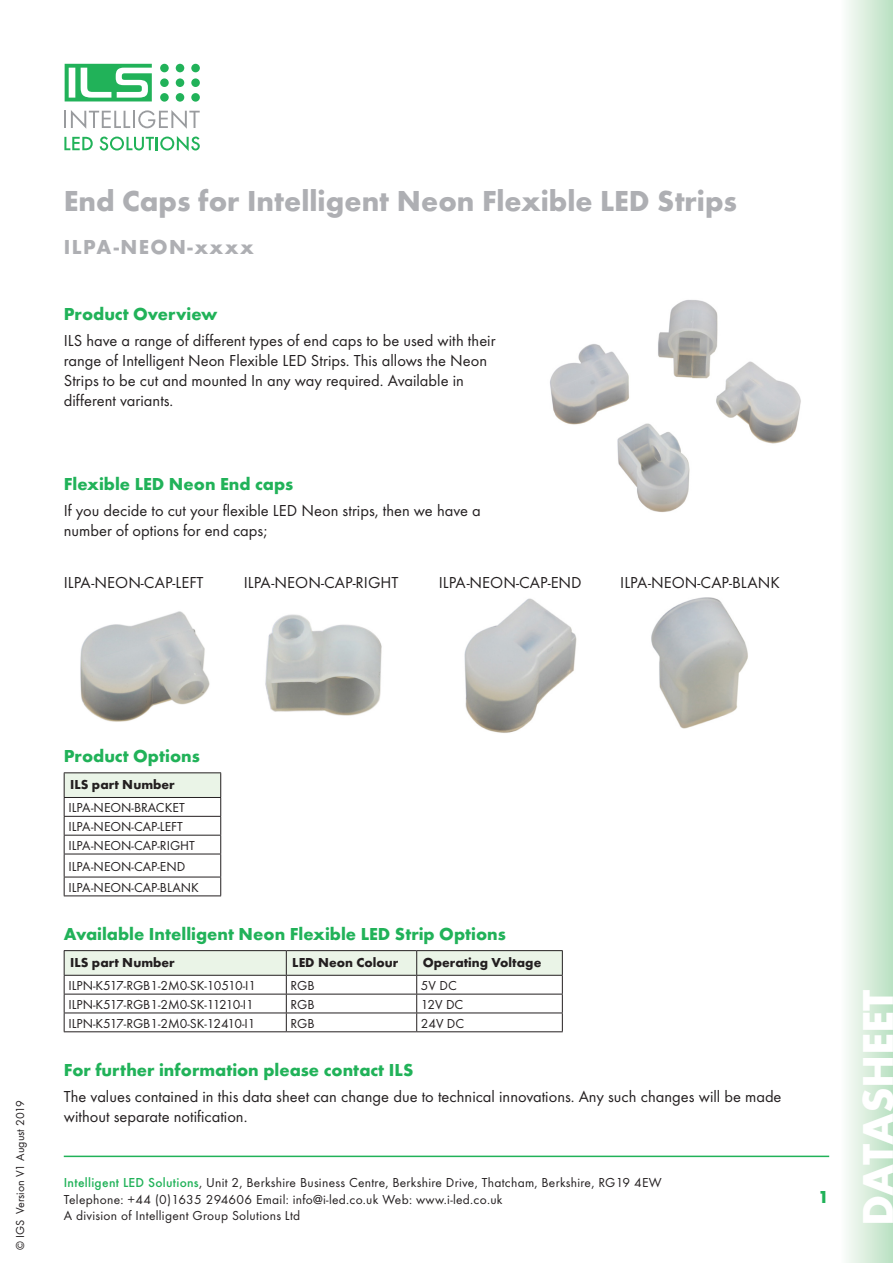
<style>
.page{position:relative;width:893px;height:1263px;background:#fff}
.page>*{position:absolute;margin:0;border:0;box-sizing:border-box;transform-origin:0 0}
.t1{font:700 45px "Futura T";color:#fff}
.t2{font:700 30px "Futura T";color:#aeafb3}
.t3{font:700 21px "Futura T";letter-spacing:.07em;color:#aeafb3}
.Bodytext{font:700 18px "Futura T";color:#21b259}
.Bodytext-2{font:16.5px/19.8px "Futura T";color:#231f20}
.t4{font:13.5px/16.2px "Futura T";letter-spacing:.005em;color:#231f20}
.t5{font:700 13.5px "Futura T";color:#231f20}
.t6{font:12px "Futura T";color:#231f20}
.s1{font-weight:500;color:#21b259}
</style>
<div class="page">
<svg style="left:64px;top:110px;width:136px;height:19px"></svg>
<div style="left:160px;top:64px;width:9px;height:8px;background:#21b259;border-radius:50%"></div>
<div style="left:176px;top:64px;width:8px;height:8px;background:#21b259;border-radius:50%"></div>
<div style="left:191px;top:64px;width:9px;height:8px;background:#21b259;border-radius:50%"></div>
<div style="left:160px;top:78px;width:9px;height:9px;background:#21b259;border-radius:50%"></div>
<div style="left:176px;top:78px;width:8px;height:9px;background:#21b259;border-radius:50%"></div>
<div style="left:191px;top:78px;width:9px;height:9px;background:#21b259;border-radius:50%"></div>
<div style="left:160px;top:93px;width:9px;height:9px;background:#21b259;border-radius:50%"></div>
<div style="left:176px;top:93px;width:8px;height:9px;background:#21b259;border-radius:50%"></div>
<div style="left:191px;top:93px;width:9px;height:9px;background:#21b259;border-radius:50%"></div>
<svg style="left:65px;top:64px;width:87px;height:37px"></svg>
<svg style="left:64px;top:137px;width:29px;height:13px"></svg>
<svg style="left:100px;top:136px;width:100px;height:15px"></svg>
<hr style="left:64px;top:1155px;width:765px;height:2px;background:#21b259">
<div style="left:840px;top:0;width:53px;height:1263px;background:linear-gradient(to right,#fdfdfc,#b9e0c1)"></div>
<img style="left:55px;top:1155px;width:774px;height:1px">
<img style="left:80px;top:611px;width:130px;height:111px">
<img style="left:265px;top:614px;width:117px;height:102px">
<img style="left:464px;top:598px;width:113px;height:135px">
<img style="left:651px;top:598px;width:97px;height:131px">
<div style="left:64px;top:773px;width:157px;height:24px;background:#eaf4e7"></div>
<hr style="left:64px;top:816px;width:157px;height:1px;background:#231f20">
<hr style="left:64px;top:835px;width:157px;height:1px;background:#231f20">
<hr style="left:64px;top:854px;width:157px;height:1px;background:#231f20">
<hr style="left:64px;top:877px;width:157px;height:1px;background:#231f20">
<svg style="left:220px;top:773px;width:1px;height:122px"></svg>
<hr style="left:64px;top:895px;width:157px;height:1px;background:#231f20">
<hr style="left:64px;top:772px;width:157px;height:1px;background:#231f20">
<svg style="left:64px;top:773px;width:1px;height:122px"></svg>
<hr style="left:64px;top:797px;width:157px;height:1px;background:#231f20">
<hr style="left:64px;top:1031px;width:222px;height:1px;background:#231f20">
<hr style="left:286px;top:1031px;width:131px;height:1px;background:#231f20">
<hr style="left:417px;top:1031px;width:146px;height:1px;background:#231f20">
<hr style="left:64px;top:950px;width:222px;height:1px;background:#231f20">
<svg style="left:64px;top:951px;width:499px;height:80px"></svg>
<hr style="left:286px;top:950px;width:131px;height:1px;background:#231f20">
<hr style="left:417px;top:950px;width:146px;height:1px;background:#231f20">
<hr style="left:64px;top:975px;width:222px;height:1px;background:#231f20">
<hr style="left:286px;top:975px;width:131px;height:1px;background:#231f20">
<hr style="left:417px;top:975px;width:146px;height:1px;background:#231f20">
<img style="left:550px;top:300px;width:251px;height:212px">
<p class="t2" style="left:64px;top:184px;width:675px">End Caps for Intelligent Neon Flexible LED Strips</p>
<p class="t3" style="left:64px;top:235px;width:192px">ILPA-NEON-xxxx</p>
<p class="Bodytext" style="left:64px;top:303px;width:155px">Product Overview</p>
<p class="Bodytext-2" style="left:64px;top:331px;width:433px">ILS have a range of different types of end caps to be used with their range of Intelligent Neon Flexible LED Strips. This allows the Neon Strips to be cut and mounted In any way required. Available in different variants.</p>
<p class="Bodytext" style="left:64px;top:473px;width:231px">Flexible LED Neon End caps</p>
<p class="Bodytext-2" style="left:64px;top:500px;width:419px">If you decide to cut your flexible LED Neon strips, then we have a number of options for end caps;</p>
<p class="Bodytext-2" style="left:64px;top:572px;width:141px">ILPA-NEON-CAP-LEFT</p>
<p class="Bodytext-2" style="left:244px;top:572px;width:156px">ILPA-NEON-CAP-RIGHT</p>
<p class="Bodytext-2" style="left:439px;top:572px;width:144px">ILPA-NEON-CAP-END</p>
<p class="Bodytext-2" style="left:620px;top:572px;width:161px">ILPA-NEON-CAP-BLANK</p>
<p class="t6" style="left:13px;top:1250px;width:151px;rotate:-90deg">© IGS Version V1 August 2019</p>
<p class="Bodytext" style="left:64px;top:745px;width:138px">Product Options</p>
<p class="t5" style="left:70px;top:776px;width:106px">ILS part Number</p>
<p class="t4" style="left:68px;top:799px;width:118px">ILPA-NEON-BRACKET</p>
<p class="t4" style="left:68px;top:818px;width:116px">ILPA-NEON-CAP-LEFT</p>
<p class="t4" style="left:68px;top:837px;width:128px">ILPA-NEON-CAP-RIGHT</p>
<p class="t4" style="left:68px;top:858px;width:118px">ILPA-NEON-CAP-END</p>
<p class="t4" style="left:68px;top:879px;width:132px">ILPA-NEON-CAP-BLANK</p>
<p class="Bodytext" style="left:64px;top:923px;width:444px">Available Intelligent Neon Flexible LED Strip Options</p>
<p class="t5" style="left:70px;top:954px;width:106px">ILS part Number</p>
<p class="t5" style="left:292px;top:954px;width:107px">LED Neon Colour</p>
<p class="t5" style="left:423px;top:954px;width:120px">Operating Voltage</p>
<p class="t4" style="left:68px;top:977px;width:189px">ILPN-K517-RGB1-2M0-SK-10510-I1</p>
<p class="t4" style="left:291px;top:977px;width:25px">RGB</p>
<p class="t4" style="left:421px;top:977px;width:37px">5V DC</p>
<p class="t4" style="left:68px;top:996px;width:187px">ILPN-K517-RGB1-2M0-SK-11210-I1</p>
<p class="t4" style="left:291px;top:996px;width:25px">RGB</p>
<p class="t4" style="left:421px;top:996px;width:44px">12V DC</p>
<p class="t4" style="left:68px;top:1015px;width:189px">ILPN-K517-RGB1-2M0-SK-12410-I1</p>
<p class="t4" style="left:291px;top:1015px;width:25px">RGB</p>
<p class="t4" style="left:421px;top:1015px;width:45px">24V DC</p>
<p class="Bodytext" style="left:64px;top:1059px;width:351px">For further information please contact ILS</p>
<p class="Bodytext-2" style="left:64px;top:1086px;width:719px">The values contained in this data sheet can change due to technical innovations. Any such changes will be made without separate notification.</p>
<p class="t4" style="left:64px;top:1175px;width:599px"><span class="s1">Intelligent LED Solutions</span>, Unit 2, Berkshire Business Centre, Berkshire Drive, Thatcham, Berkshire, RG19 4EW<br>Telephone: +44 (0)1635 294606 Email: info@i-led.co.uk Web: www.i-led.co.uk<br>A division of Intelligent Group Solutions Ltd</p>
<p class="Bodytext" style="left:818px;top:1186px;width:12px">1</p>
<h1 class="t1" style="left:851px;top:1226px;width:238px;rotate:-90deg">DATASHEET</h1>
</div>
